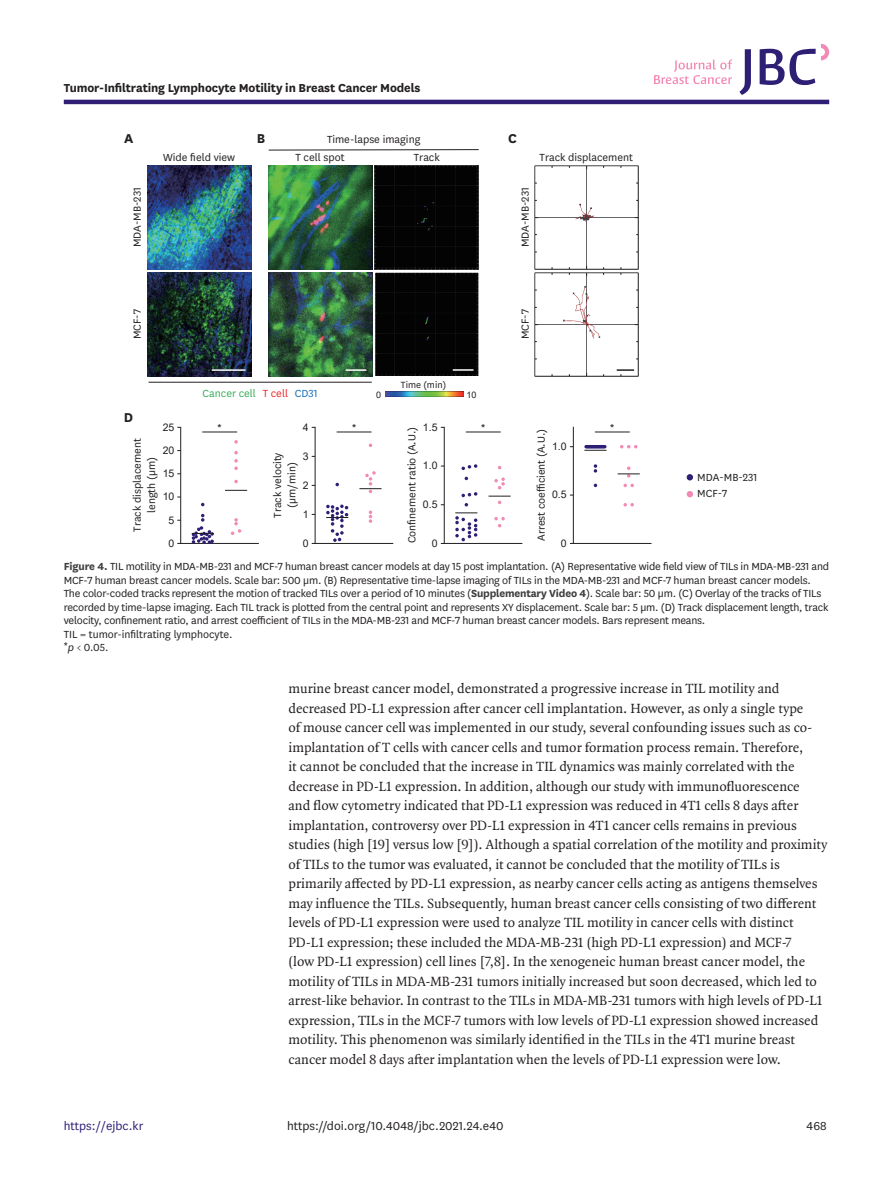
<style>
.page{position:relative;width:893px;height:1191px;background:#fff}
.page>*{position:absolute;margin:0;border:0;box-sizing:border-box;transform-origin:0 0}
.t1{font:700 15px "National";color:#231f20}
.body_p{font:14.25px/19.5px "Quadraat OT";color:#231f20}
.alt-title-type{font:700 13.5px "National";letter-spacing:-.01em;color:#231f20}
.doi_running_footer{font:13.5px "National";color:#231f20}
.t2{font:13.5px "National";color:#2e1f75}
.fig_caption{font:12px/13.5px "National";letter-spacing:-.015em;color:#231f20;text-align:center}
.t3{font:12px "National";color:#38ad5a}
.t4{font:10.5px "Arial";color:#231f20}
.t5{font:10.5px "National";color:#231f20}
.t6{font:9px "Arial";color:#231f20}
.s1{color:#ee2928}
.s2{color:#1b71b5}
.s3{font-weight:700;color:#3e3e3f}
.s4{font-family:"Arial Unicode MS";font-size:10.5px}
.s5{font-style:italic}
</style>
<div class="page">
<hr style="left:64px;top:100px;width:765px;height:4px;background:#2e1f75">
<svg style="left:654px;top:59px;width:78px;height:25px"></svg>
<svg style="left:739px;top:44px;width:90px;height:51px"></svg>
<svg style="left:268px;top:149px;width:211px;height:2px"></svg>
<img style="left:535px;top:272px;width:103px;height:104px">
<img style="left:375px;top:165px;width:104px;height:104px">
<img style="left:268px;top:165px;width:104px;height:104px">
<img style="left:268px;top:272px;width:104px;height:104px">
<img style="left:147px;top:272px;width:104px;height:104px">
<img style="left:147px;top:165px;width:104px;height:104px">
<img style="left:386px;top:391px;width:78px;height:6px">
<img style="left:377px;top:274px;width:100px;height:100px">
<div style="left:374px;top:271px;width:106px;height:106px;border:2px solid #fff"></div>
<hr style="left:148px;top:382px;width:224px;height:1px;background:#231f20">
<hr style="left:212px;top:369px;width:33px;height:2px;background:#fff">
<hr style="left:346px;top:369px;width:20px;height:2px;background:#fff">
<svg style="left:617px;top:369px;width:17px;height:2px"></svg>
<img style="left:534px;top:165px;width:104px;height:104px">
<hr style="left:453px;top:369px;width:21px;height:2px;background:#fff">
<hr style="left:180px;top:543px;width:79px;height:1px;background:#231f20">
<hr style="left:180px;top:427px;width:1px;height:116px;background:#231f20">
<svg style="left:234px;top:451px;width:4px;height:19px"></svg>
<svg style="left:231px;top:518px;width:10px;height:17px"></svg>
<svg style="left:234px;top:480px;width:4px;height:3px"></svg>
<svg style="left:225px;top:490px;width:22px;height:1px"></svg>
<svg style="left:192px;top:514px;width:22px;height:30px"></svg>
<hr style="left:202px;top:431px;width:35px;height:1px;background:#231f20">
<hr style="left:315px;top:543px;width:78px;height:1px;background:#231f20">
<hr style="left:315px;top:427px;width:1px;height:116px;background:#231f20">
<svg style="left:369px;top:510px;width:3px;height:13px"></svg>
<svg style="left:369px;top:443px;width:3px;height:4px"></svg>
<svg style="left:359px;top:471px;width:23px;height:22px"></svg>
<svg style="left:335px;top:483px;width:4px;height:3px"></svg>
<svg style="left:326px;top:504px;width:22px;height:38px"></svg>
<hr style="left:337px;top:431px;width:35px;height:1px;background:#231f20">
<hr style="left:444px;top:543px;width:78px;height:1px;background:#231f20">
<hr style="left:444px;top:427px;width:1px;height:116px;background:#231f20">
<svg style="left:494px;top:517px;width:11px;height:10px"></svg>
<svg style="left:494px;top:477px;width:11px;height:12px"></svg>
<svg style="left:489px;top:496px;width:22px;height:8px"></svg>
<svg style="left:461px;top:464px;width:16px;height:6px"></svg>
<svg style="left:461px;top:492px;width:16px;height:5px"></svg>
<svg style="left:455px;top:512px;width:22px;height:29px"></svg>
<hr style="left:466px;top:431px;width:35px;height:1px;background:#231f20">
<hr style="left:573px;top:543px;width:78px;height:1px;background:#231f20">
<hr style="left:573px;top:427px;width:1px;height:116px;background:#231f20">
<svg style="left:620px;top:445px;width:17px;height:3px"></svg>
<svg style="left:623px;top:503px;width:11px;height:3px"></svg>
<svg style="left:623px;top:483px;width:11px;height:4px"></svg>
<svg style="left:618px;top:466px;width:22px;height:11px"></svg>
<svg style="left:594px;top:464px;width:3px;height:8px"></svg>
<svg style="left:594px;top:483px;width:3px;height:4px"></svg>
<svg style="left:584px;top:445px;width:22px;height:6px"></svg>
<hr style="left:595px;top:431px;width:35px;height:1px;background:#231f20">
<svg style="left:687px;top:474px;width:6px;height:6px"></svg>
<svg style="left:687px;top:491px;width:6px;height:6px"></svg>
<p class="alt-title-type" style="left:64px;top:78px;width:358px">Tumor-Infiltrating Lymphocyte Motility in Breast Cancer Models</p>
<p class="t1" style="left:124px;top:128px;width:11px">A</p>
<p class="fig_caption" style="left:130px;top:247px;width:61px;rotate:-90deg">MDA-MB-231</p>
<p class="fig_caption" style="left:163px;top:150px;width:73px">Wide field view</p>
<p class="t1" style="left:257px;top:128px;width:10px">B</p>
<p class="t1" style="left:508px;top:128px;width:10px">C</p>
<p class="fig_caption" style="left:327px;top:132px;width:95px">Time-lapse imaging</p>
<p class="fig_caption" style="left:296px;top:150px;width:51px">T cell spot</p>
<p class="fig_caption" style="left:414px;top:150px;width:28px">Track</p>
<p class="fig_caption" style="left:518px;top:247px;width:61px;rotate:-90deg">MDA-MB-231</p>
<p class="fig_caption" style="left:540px;top:150px;width:95px">Track displacement</p>
<p class="fig_caption" style="left:130px;top:339px;width:32px;rotate:-90deg">MCF-7</p>
<p class="t3" style="left:203px;top:385px;width:117px">Cancer cell <span class="s1">T cell</span> <span class="s2">CD31</span></p>
<p class="t5" style="left:401px;top:377px;width:47px">Time (min)</p>
<p class="t6" style="left:376px;top:388px;width:7px">0</p>
<p class="t6" style="left:466px;top:388px;width:12px">10</p>
<p class="fig_caption" style="left:518px;top:339px;width:32px;rotate:-90deg">MCF-7</p>
<p class="t1" style="left:124px;top:406px;width:11px">D</p>
<p class="t4" style="left:163px;top:420px;width:13px">25</p>
<p class="doi_running_footer" style="left:217px;top:419px;width:6px">*</p>
<p class="fig_caption" style="left:130px;top:531px;width:95px;line-height:14.4px;rotate:-90deg">Track displacement length (µm)</p>
<p class="t4" style="left:163px;top:443px;width:13px">20</p>
<p class="t4" style="left:163px;top:466px;width:13px">15</p>
<p class="t4" style="left:163px;top:489px;width:13px">10</p>
<p class="t4" style="left:168px;top:512px;width:7px">5</p>
<p class="t4" style="left:168px;top:536px;width:7px">0</p>
<p class="t4" style="left:303px;top:420px;width:7px">4</p>
<p class="doi_running_footer" style="left:352px;top:419px;width:6px">*</p>
<p class="t4" style="left:303px;top:449px;width:7px">3</p>
<p class="fig_caption" style="left:270px;top:518px;width:67px;line-height:14.4px;rotate:-90deg">Track velocity (µm/min)</p>
<p class="t4" style="left:303px;top:478px;width:7px">2</p>
<p class="t4" style="left:303px;top:507px;width:7px">1</p>
<p class="t4" style="left:303px;top:536px;width:7px">0</p>
<p class="t4" style="left:423px;top:420px;width:16px">1.5</p>
<p class="doi_running_footer" style="left:481px;top:419px;width:6px">*</p>
<p class="fig_caption" style="left:405px;top:543px;width:118px;rotate:-90deg">Confinement ratio (A.U.)</p>
<p class="t4" style="left:423px;top:458px;width:16px">1.0</p>
<p class="t4" style="left:423px;top:497px;width:16px">0.5</p>
<p class="t4" style="left:432px;top:536px;width:7px">0</p>
<p class="fig_caption" style="left:534px;top:541px;width:113px;rotate:-90deg">Arrest coefficient (A.U.)</p>
<p class="t4" style="left:552px;top:439px;width:16px">1.0</p>
<p class="t4" style="left:552px;top:487px;width:16px">0.5</p>
<p class="t4" style="left:561px;top:536px;width:7px">0</p>
<p class="doi_running_footer" style="left:610px;top:419px;width:6px">*</p>
<p class="fig_caption" style="left:697px;top:468px;width:61px;line-height:16.8px;text-align:left">MDA-MB-231<br>MCF-7</p>
<p class="fig_caption" style="left:64px;top:559px;width:767px;text-align:left"><span class="s3">Figure 4.</span> TIL motility in MDA-MB-231 and MCF-7 human breast cancer models at day 15 post implantation. (A) Representative wide field view of TILs in MDA-MB-231 and MCF-7 human breast cancer models. Scale bar: 500 µm. (B) Representative time-lapse imaging of TILs in the MDA-MB-231 and MCF-7 human breast cancer models.<br>The color-coded tracks represent the motion of tracked TILs over a period of 10 minutes (<span class="s3">Supplementary Video 4</span>). Scale bar: 50 µm. (C) Overlay of the tracks of TILs recorded by time-lapse imaging. Each TIL track is plotted from the central point and represents XY displacement. Scale bar: 5 µm. (D) Track displacement length, track velocity, confinement ratio, and arrest coefficient of TILs in the MDA-MB-231 and MCF-7 human breast cancer models. Bars represent means.<br>TIL = tumor-infiltrating lymphocyte.<br><span class="s4">*</span><span class="s5">p</span> &lt; 0.05.</p>
<p class="body_p" style="left:289px;top:679px;width:540px">murine breast cancer model, demonstrated a progressive increase in TIL motility and decreased PD-L1 expression after cancer cell implantation. However, as only a single type<br>of mouse cancer cell was implemented in our study, several confounding issues such as co&shy;implantation of T cells with cancer cells and tumor formation process remain. Therefore,<br>it cannot be concluded that the increase in TIL dynamics was mainly correlated with the decrease in PD-L1 expression. In addition, although our study with immunofluorescence<br>and flow cytometry indicated that PD-L1 expression was reduced in 4T1 cells 8 days after implantation, controversy over PD-L1 expression in 4T1 cancer cells remains in previous studies (high [19] versus low [9]). Although a spatial correlation of the motility and proximity of TILs to the tumor was evaluated, it cannot be concluded that the motility of TILs is primarily affected by PD-L1 expression, as nearby cancer cells acting as antigens themselves may influence the TILs. Subsequently, human breast cancer cells consisting of two different levels of PD-L1 expression were used to analyze TIL motility in cancer cells with distinct PD-L1 expression; these included the MDA-MB-231 (high PD-L1 expression) and MCF-7<br>(low PD-L1 expression) cell lines [7,8]. In the xenogeneic human breast cancer model, the motility of TILs in MDA-MB-231 tumors initially increased but soon decreased, which led to arrest-like behavior. In contrast to the TILs in MDA-MB-231 tumors with high levels of PD-L1 expression, TILs in the MCF-7 tumors with low levels of PD-L1 expression showed increased motility. This phenomenon was similarly identified in the TILs in the 4T1 murine breast cancer model 8 days after implantation when the levels of PD-L1 expression were low.</p>
<p class="t2" style="left:64px;top:1116px;width:81px">https://ejbc.kr</p>
<p class="doi_running_footer" style="left:287px;top:1116px;width:218px">https://doi.org/10.4048/jbc.2021.24.e40</p>
<p class="doi_running_footer" style="left:807px;top:1116px;width:22px">468</p>
</div>
